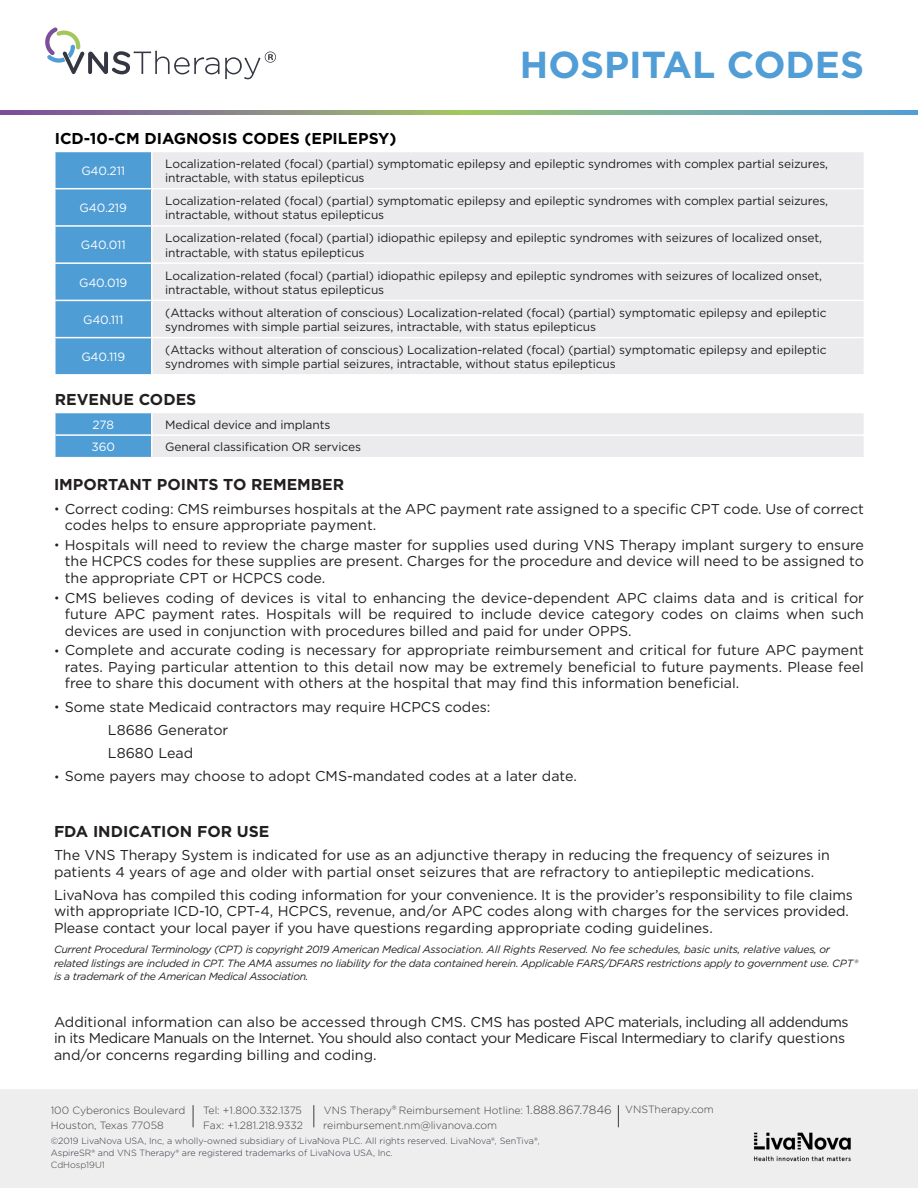
<style>
.page{position:relative;width:918px;height:1188px;background:#fff}
.page>*{position:absolute;margin:0;border:0;box-sizing:border-box;transform-origin:0 0}
.t1{font:700 37.5px "Gotham";color:#519dd5}
.Code_Title{font:700 15.75px "Gotham";color:#000}
.Headline{font:700 15.75px "Gotham";color:#231f20}
.Body_Copy{font:700 15.75px "Gotham";color:#231f20}
.Code_Title-2{font:700 15.75px "Gotham";color:#231f20}
.Body_Copy-2{font:14.25px/16.5px "Gotham";color:#231f20}
.Body_Copy-3{font:14.25px/16.5px "Gotham";letter-spacing:-.03em;color:#231f20}
.Code_Description{font:12px/14.4px "Gotham";letter-spacing:-.01em;color:#231f20}
.Code_Number{font:12px "Gotham";letter-spacing:-.01em;color:#fff}
.Footnote{font:italic 10.5px/13.5px "Gotham";letter-spacing:-.025em;color:#231f20}
.t2{font:300 10.5px/15px "Gotham";color:#3e3e3f}
.t3{font:300 9px/12px "Gotham";color:#323640}
.t4{font:300 9px "Gotham";color:#3e3e3f}
.s1{font-size:11.4px}
.s2{font-size:12px}
</style>
<div class="page">
<svg style="left:45px;top:27px;width:231px;height:52px"></svg>
<div style="left:0;top:1089px;width:918px;height:99px;background:#eeeeef"></div>
<svg style="left:193px;top:1105px;width:1px;height:22px"></svg>
<svg style="left:314px;top:1105px;width:1px;height:22px"></svg>
<img style="left:754px;top:1132px;width:97px;height:30px">
<svg style="left:618px;top:1105px;width:1px;height:22px"></svg>
<svg style="left:0;top:111px;width:918px;height:3px;background:#839b94"></svg>
<div style="left:56px;top:152px;width:95px;height:222px;background:#4f9dd5"></div>
<div style="left:153px;top:152px;width:711px;height:222px;background:#ebebed"></div>
<hr style="left:152px;top:188px;width:713px;height:1px;background:#fff">
<hr style="left:152px;top:225px;width:713px;height:2px;background:#fff">
<hr style="left:152px;top:262px;width:713px;height:2px;background:#fff">
<hr style="left:152px;top:300px;width:713px;height:1px;background:#fff">
<hr style="left:152px;top:337px;width:713px;height:1px;background:#fff">
<hr style="left:54px;top:188px;width:98px;height:1px;background:#fff">
<hr style="left:54px;top:225px;width:98px;height:2px;background:#fff">
<hr style="left:54px;top:262px;width:98px;height:2px;background:#fff">
<hr style="left:54px;top:300px;width:98px;height:1px;background:#fff">
<hr style="left:54px;top:337px;width:98px;height:1px;background:#fff">
<svg style="left:56px;top:413px;width:808px;height:44px;background:#dae2ea"></svg>
<hr style="left:151px;top:413px;width:2px;height:21px;background:#fff">
<hr style="left:151px;top:436px;width:2px;height:21px;background:#fff">
<hr style="left:56px;top:434px;width:95px;height:2px;background:#fff">
<p class="t1" style="left:520px;top:39px;width:346px">HOSPITAL CODES</p>
<p class="Code_Title" style="left:55px;top:128px;width:343px">ICD-10-CM DIAGNOSIS CODES (EPILEPSY)</p>
<p class="Code_Number" style="left:81px;top:163px;width:45px">G40.211</p>
<p class="Code_Description" style="left:165px;top:156px;width:664px">Localization-related (focal) (partial) symptomatic epilepsy and epileptic syndromes with complex partial seizures, intractable, with status epilepticus</p>
<p class="Code_Number" style="left:80px;top:200px;width:49px">G40.219</p>
<p class="Code_Description" style="left:165px;top:193px;width:664px">Localization-related (focal) (partial) symptomatic epilepsy and epileptic syndromes with complex partial seizures, intractable, without status epilepticus</p>
<p class="Code_Number" style="left:81px;top:237px;width:46px">G40.011</p>
<p class="Code_Description" style="left:165px;top:231px;width:658px">Localization-related (focal) (partial) idiopathic epilepsy and epileptic syndromes with seizures of localized onset, intractable, with status epilepticus</p>
<p class="Code_Number" style="left:79px;top:275px;width:50px">G40.019</p>
<p class="Code_Description" style="left:165px;top:268px;width:658px">Localization-related (focal) (partial) idiopathic epilepsy and epileptic syndromes with seizures of localized onset, intractable, without status epilepticus</p>
<p class="Code_Number" style="left:83px;top:312px;width:42px">G40.111</p>
<p class="Code_Description" style="left:165px;top:305px;width:663px">(Attacks without alteration of conscious) Localization-related (focal) (partial) symptomatic epilepsy and epileptic syndromes with simple partial seizures, intractable, with status epilepticus</p>
<p class="Code_Number" style="left:81px;top:349px;width:45px">G40.119</p>
<p class="Code_Description" style="left:165px;top:342px;width:663px">(Attacks without alteration of conscious) Localization-related (focal) (partial) symptomatic epilepsy and epileptic syndromes with simple partial seizures, intractable, without status epilepticus</p>
<p class="Code_Title-2" style="left:55px;top:389px;width:143px">REVENUE CODES</p>
<p class="Code_Number" style="left:93px;top:417px;width:23px">278</p>
<p class="Code_Description" style="left:165px;top:417px;width:167px">Medical device and implants</p>
<p class="Code_Number" style="left:92px;top:439px;width:25px">360</p>
<p class="Code_Description" style="left:165px;top:439px;width:197px">General classification OR services</p>
<p class="Headline" style="left:54px;top:474px;width:292px">IMPORTANT POINTS TO REMEMBER</p>
<p class="Body_Copy-2" style="left:65px;top:500px;width:801px;text-indent:-11px"><span class="s1">•</span> Correct coding: CMS reimburses hospitals at the APC payment rate assigned to a specific CPT code. Use of correct codes helps to ensure appropriate payment.</p>
<p class="Body_Copy-2" style="left:65px;top:536px;width:801px;text-align:justify;text-indent:-11px"><span class="s1">•</span> Hospitals will need to review the charge master for supplies used during VNS Therapy implant surgery to ensure the HCPCS codes for these supplies are present. Charges for the procedure and device will need to be assigned to the appropriate CPT or HCPCS code.</p>
<p class="Body_Copy-2" style="left:65px;top:589px;width:801px;text-align:justify;text-indent:-11px"><span class="s1">•</span> CMS believes coding of devices is vital to enhancing the device-dependent APC claims data and is critical for future APC payment rates. Hospitals will be required to include device category codes on claims when such devices are used in conjunction with procedures billed and paid for under OPPS.</p>
<p class="Body_Copy-2" style="left:65px;top:642px;width:801px;text-align:justify;text-indent:-11px"><span class="s1">•</span> Complete and accurate coding is necessary for appropriate reimbursement and critical for future APC payment rates. Paying particular attention to this detail now may be extremely beneficial to future payments. Please feel free to share this document with others at the hospital that may find this information beneficial.</p>
<p class="Body_Copy-2" style="left:54px;top:698px;width:438px"><span class="s1">•</span> Some state Medicaid contractors may require HCPCS codes:</p>
<p class="Body_Copy-2" style="left:108px;top:721px;width:122px">L8686 Generator</p>
<p class="Body_Copy-2" style="left:108px;top:744px;width:87px">L8680 Lead</p>
<p class="Body_Copy-2" style="left:54px;top:768px;width:524px"><span class="s1">•</span> Some payers may choose to adopt CMS-mandated codes at a later date.</p>
<p class="Body_Copy" style="left:54px;top:821px;width:217px">FDA INDICATION FOR USE</p>
<p class="Body_Copy-2" style="left:54px;top:846px;width:778px">The VNS Therapy System is indicated for use as an adjunctive therapy in reducing the frequency of seizures in patients 4 years of age and older with partial onset seizures that are refractory to antiepileptic medications.</p>
<p class="Body_Copy-2" style="left:54px;top:886px;width:800px">LivaNova has compiled this coding information for your convenience. It is the provider’s responsibility to file claims with appropriate ICD-10, CPT-4, HCPCS, revenue, and/or APC codes along with charges for the services provided.<br>Please contact your local payer if you have questions regarding appropriate coding guidelines.</p>
<p class="Footnote" style="left:54px;top:942px;width:805px">Current Procedural Terminology (CPT) is copyright 2019 American Medical Association. All Rights Reserved. No fee schedules, basic units, relative values, or related listings are included in CPT. The AMA assumes no liability for the data contained herein. Applicable FARS/DFARS restrictions apply to government use. CPT® is a trademark of the American Medical Association.</p>
<p class="Body_Copy-3" style="left:54px;top:1013px;width:796px">Additional information can also be accessed through CMS. CMS has posted APC materials, including all addendums in its Medicare Manuals on the Internet. You should also contact your Medicare Fiscal Intermediary to clarify questions and/or concerns regarding billing and coding.</p>
<p class="t2" style="left:203px;top:1102px;width:100px">Tel: +1.800.332.1375</p>
<p class="t2" style="left:324px;top:1102px;width:391px">VNS Therapy<span class="s2">®</span> Reimbursement Hotline: <span class="s2">1.888.867.7846</span> VNSTherapy.com</p>
<p class="t2" style="left:203px;top:1117px;width:101px">Fax: +1.281.218.9332</p>
<p class="t3" style="left:51px;top:1135px;width:491px">©2019 LivaNova USA, Inc, a wholly-owned subsidiary of LivaNova PLC. All rights reserved. LivaNova®, SenTiva®,<br>AspireSR® and VNS Therapy® are registered trademarks of LivaNova USA, Inc.</p>
<p class="t4" style="left:51px;top:1159px;width:56px">CdHosp19U1</p>
<p class="t2" style="left:51px;top:1102px;width:136px">100 Cyberonics Boulevard<br>Houston, Texas 77058</p>
<p class="t2" style="left:323px;top:1117px;width:175px">reimbursement.nm@livanova.com</p>
</div>
